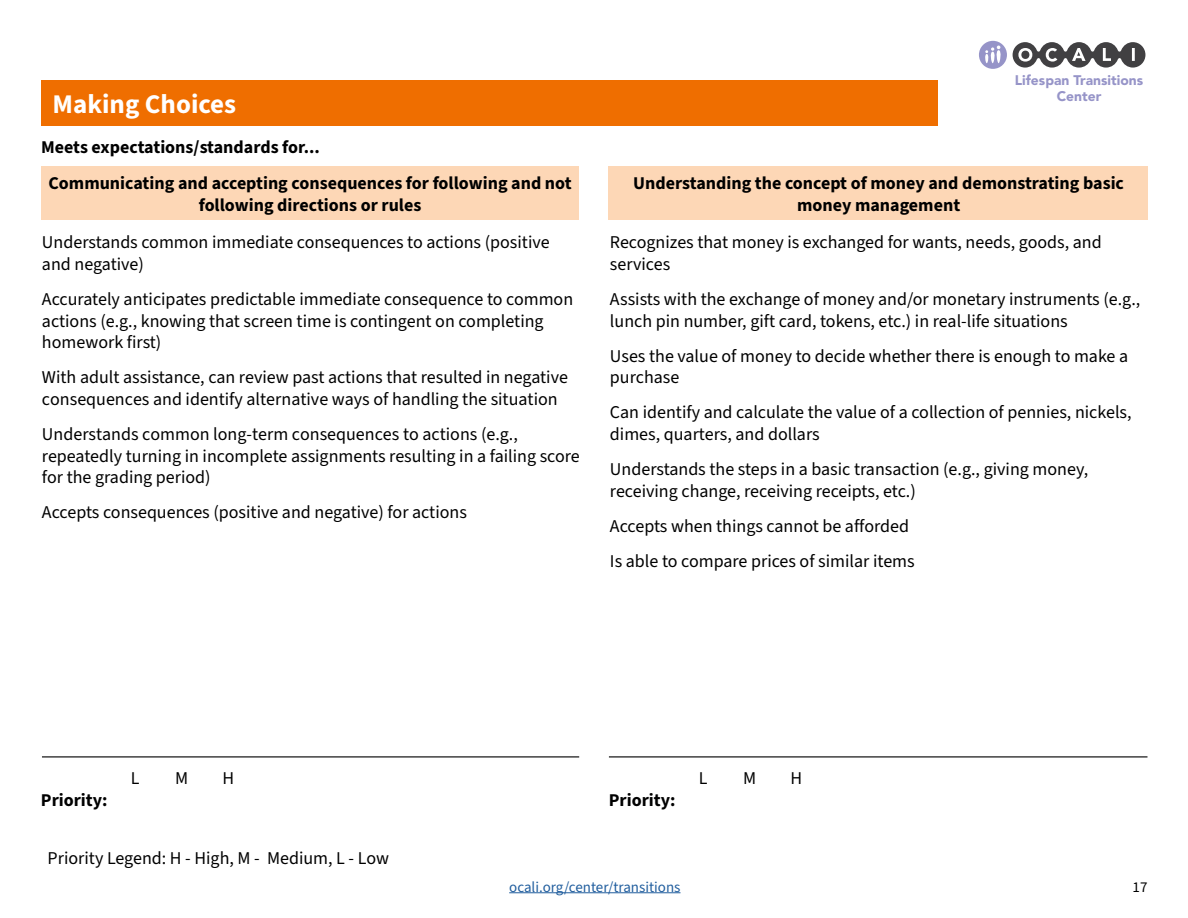
<style>
.page{position:relative;width:1188px;height:918px;background:#fff}
.page>*{position:absolute;margin:0;border:0;box-sizing:border-box;transform-origin:0 0}
.t1{font:700 27px "Source Sans 3";color:#fff}
.t2{font:18px/21.6px "Source Sans 3";color:#000}
.t3{font:700 18px/21.6px "Source Sans 3";color:#000;text-align:center}
.t4{font:15px "Source Sans 3";color:#215e9e}
.t5{font:15px "Source Sans 3";color:#000}
.t6{font:900 13.8px/16.6px "Avenir LT Std";color:#9694c8;text-align:center}
</style>
<div class="page">
<div style="left:41px;top:80px;width:897px;height:45px;background:#ef6e00"></div>
<hr style="left:609px;top:756px;width:538px;height:1px;background:#000">
<hr style="left:42px;top:756px;width:537px;height:1px;background:#000">
<svg style="left:1013px;top:42px;width:132px;height:26px"></svg>
<div style="left:979px;top:41px;width:28px;height:28px;background:#9694c8;border-radius:50%"></div>
<svg style="left:985px;top:46px;width:16px;height:17px"></svg>
<div style="left:608px;top:166px;width:539px;height:54px;background:#fdd7b6"></div>
<div style="left:41px;top:166px;width:538px;height:54px;background:#fdd7b6"></div>
<hr style="left:509px;top:892px;width:171px;height:1px;background:#215e9e">
<h2 class="t1" style="left:53px;top:86px;width:185px">Making Choices</h2>
<p class="t3" style="left:41px;top:136px;width:280px">Meets expectations/standards for...</p>
<h3 class="t3" style="left:48px;top:172px;width:525px">Communicating and accepting consequences for following and not following directions or rules</h3>
<p class="t2" style="left:42px;top:231px;width:509px">Understands common immediate consequences to actions (positive and negative)</p>
<p class="t2" style="left:42px;top:288px;width:533px">Accurately anticipates predictable immediate consequence to common actions (e.g., knowing that screen time is contingent on completing homework first)</p>
<p class="t2" style="left:42px;top:366px;width:527px">With adult assistance, can review past actions that resulted in negative consequences and identify alternative ways of handling the situation</p>
<p class="t2" style="left:42px;top:423px;width:539px">Understands common long-term consequences to actions (e.g., repeatedly turning in incomplete assignments resulting in a failing score for the grading period)</p>
<p class="t2" style="left:42px;top:501px;width:426px">Accepts consequences (positive and negative) for actions</p>
<p class="t6" style="left:1015px;top:71px;width:130px">Lifespan Transitions<br>Center</p>
<h3 class="t3" style="left:633px;top:172px;width:492px">Understanding the concept of money and demonstrating basic money management</h3>
<p class="t2" style="left:610px;top:231px;width:493px">Recognizes that money is exchanged for wants, needs, goods, and services</p>
<p class="t2" style="left:610px;top:288px;width:532px">Assists with the exchange of money and/or monetary instruments (e.g., lunch pin number, gift card, tokens, etc.) in real-life situations</p>
<p class="t2" style="left:610px;top:345px;width:520px">Uses the value of money to decide whether there is enough to make a purchase</p>
<p class="t2" style="left:610px;top:402px;width:523px">Can identify and calculate the value of a collection of pennies, nickels, dimes, quarters, and dollars</p>
<p class="t2" style="left:610px;top:458px;width:480px">Understands the steps in a basic transaction (e.g., giving money, receiving change, receiving receipts, etc.)</p>
<p class="t2" style="left:610px;top:515px;width:301px">Accepts when things cannot be afforded</p>
<p class="t2" style="left:610px;top:550px;width:306px">Is able to compare prices of similar items</p>
<p class="t3" style="left:41px;top:789px;width:68px">Priority:</p>
<p class="t2" style="left:131px;top:768px;width:10px">L</p>
<p class="t2" style="left:175px;top:768px;width:15px">M</p>
<p class="t2" style="left:223px;top:768px;width:13px">H</p>
<p class="t2" style="left:48px;top:847px;width:343px">Priority Legend: H - High, M - Medium, L - Low</p>
<p class="t3" style="left:609px;top:789px;width:68px">Priority:</p>
<p class="t2" style="left:699px;top:768px;width:10px">L</p>
<p class="t2" style="left:743px;top:768px;width:15px">M</p>
<p class="t2" style="left:791px;top:768px;width:13px">H</p>
<p class="t4" style="left:509px;top:877px;width:173px">ocali.org/center/transitions</p>
<p class="t5" style="left:1133px;top:877px;width:16px">17</p>
</div>
